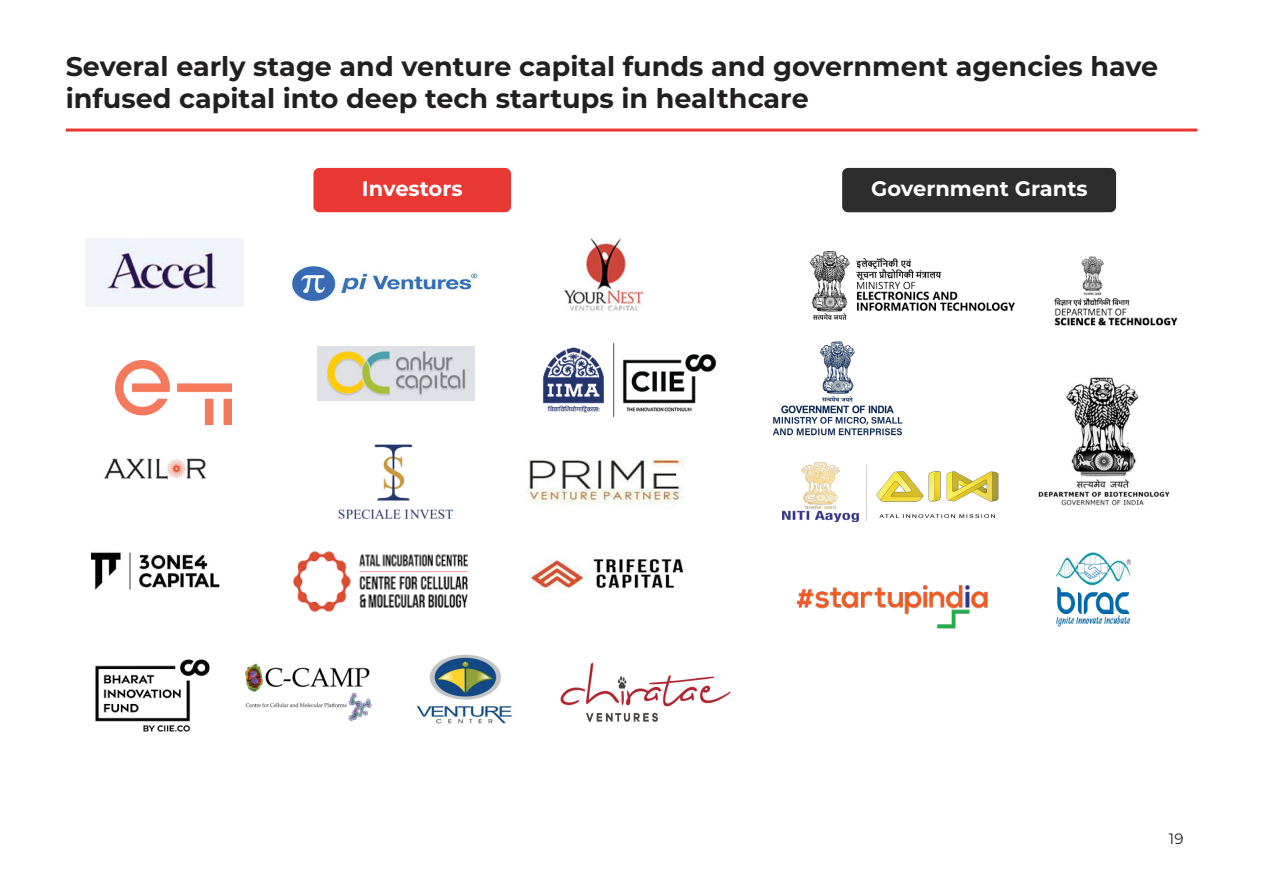
<style>
.page{position:relative;width:1263px;height:893px;background:#fff}
.page>*{position:absolute;margin:0;border:0;box-sizing:border-box;transform-origin:0 0}
.t1{font:700 27px/32.8px "Montserrat";color:#231f20}
.t2{font:700 21px "Montserrat";color:#fff}
.t3{font:15px "Montserrat";color:#231f20}
</style>
<div class="page">
<hr style="left:66px;top:129px;width:1131px;height:3px;background:#e93733">
<div style="left:313px;top:168px;width:198px;height:44px;background:#e93733;border-radius:6px"></div>
<div style="left:842px;top:168px;width:274px;height:44px;background:#2d2d2d;border-radius:6px"></div>
<img style="left:293px;top:551px;width:175px;height:61px">
<img style="left:86px;top:239px;width:157px;height:68px">
<img style="left:289px;top:265px;width:191px;height:38px">
<img style="left:564px;top:238px;width:80px;height:73px">
<img style="left:542px;top:342px;width:175px;height:76px">
<img style="left:527px;top:457px;width:156px;height:47px">
<img style="left:115px;top:361px;width:116px;height:63px">
<img style="left:104px;top:458px;width:102px;height:22px">
<img style="left:318px;top:346px;width:157px;height:54px">
<img style="left:92px;top:552px;width:128px;height:38px">
<img style="left:530px;top:559px;width:154px;height:31px">
<img style="left:338px;top:444px;width:116px;height:75px">
<img style="left:95px;top:659px;width:115px;height:73px">
<img style="left:246px;top:663px;width:126px;height:59px">
<img style="left:416px;top:654px;width:96px;height:70px">
<img style="left:560px;top:662px;width:171px;height:60px">
<img style="left:810px;top:252px;width:204px;height:68px">
<img style="left:1054px;top:256px;width:124px;height:70px">
<img style="left:1038px;top:377px;width:132px;height:129px">
<img style="left:782px;top:467px;width:217px;height:55px">
<img style="left:1056px;top:552px;width:75px;height:75px">
<img style="left:772px;top:341px;width:131px;height:126px">
<img style="left:796px;top:585px;width:192px;height:44px">
<p class="t1" style="left:66px;top:48px;width:1094px">Several early stage and venture capital funds and government agencies have infused capital into deep tech startups in healthcare</p>
<p class="t2" style="left:362px;top:174px;width:102px">Investors</p>
<p class="t2" style="left:871px;top:174px;width:218px">Government Grants</p>
<p class="t3" style="left:1169px;top:828px;width:16px">19</p>
</div>
